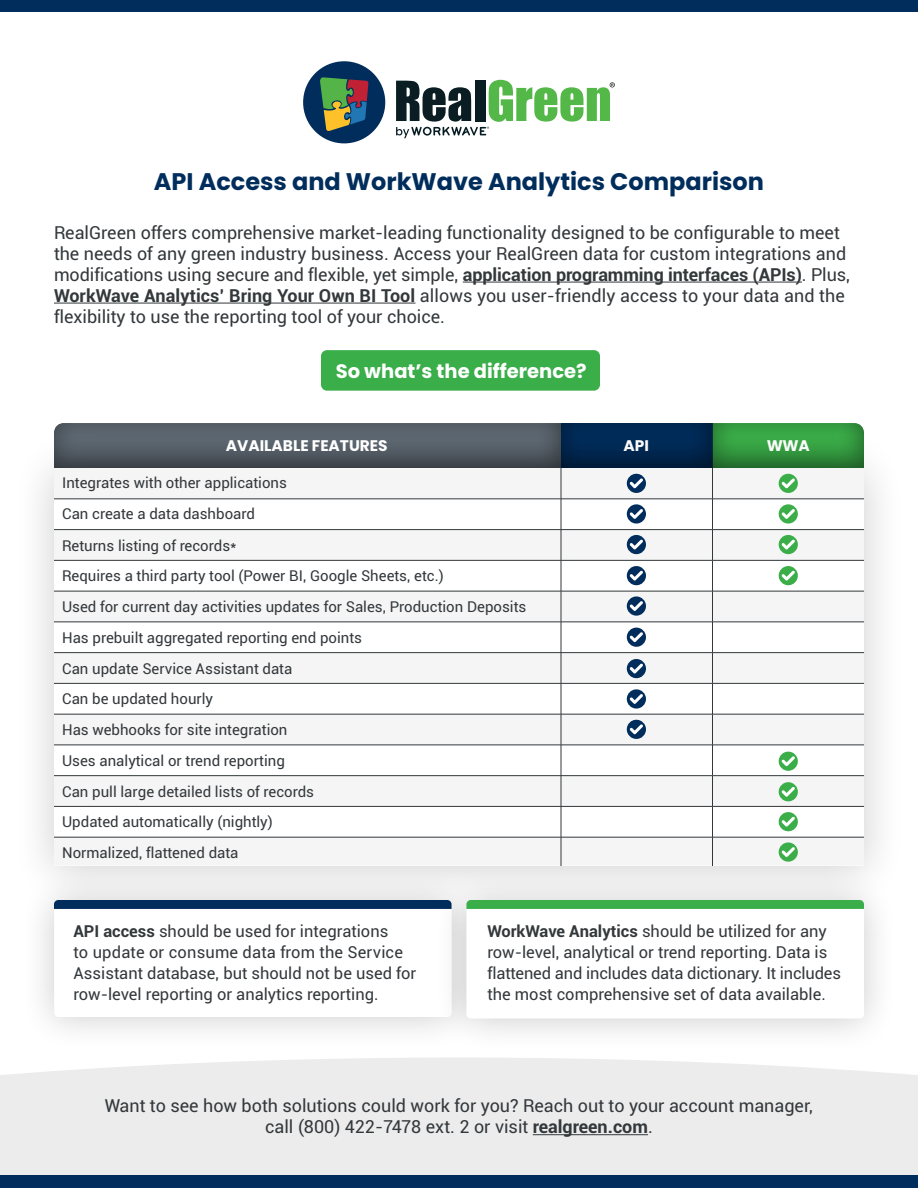
<style>
.page{position:relative;width:918px;height:1188px;background:#fff}
.page>*{position:absolute;margin:0;border:0;box-sizing:border-box;transform-origin:0 0}
.t1{font:700 24px "Poppins";color:#002d5c}
.t2{font:700 19.5px "Poppins";color:#fff}
.t3{font:18px/21px "Roboto";color:#33383b}
.t4{font:16.5px/21px "Roboto";color:#33383b}
.t5{font:700 15.45px "Poppins";color:#fff}
.t6{font:15px/30.9px "Roboto";color:#33383b}
.t7{font:12.3px "Poppins";color:#33383b}
.s1{font-weight:700}
</style>
<div class="page">
<div style="left:41px;top:413px;width:532px;height:57px;background:#000;opacity:.5"></div>
<div style="left:0;top:1058px;width:918px;height:117px;background:#ececed"></div>
<svg style="left:396px;top:80px;width:219px;height:58px"></svg>
<div style="left:303px;top:61px;width:82px;height:82px;background:#002d5c;border-radius:50%"></div>
<svg style="left:320px;top:77px;width:49px;height:54px"></svg>
<hr style="left:463px;top:282px;width:339px;height:1px;background:#33383b">
<hr style="left:54px;top:303px;width:361px;height:1px;background:#33383b">
<hr style="left:533px;top:1134px;width:115px;height:1px;background:#33383b">
<div style="left:321px;top:350px;width:279px;height:41px;background:#3aae49;border-radius:6px"></div>
<div style="left:548px;top:413px;width:178px;height:57px;background:#000;opacity:.5"></div>
<div style="left:699px;top:413px;width:179px;height:57px;background:#000;opacity:.5"></div>
<div style="left:12px;top:429px;width:894px;height:482px;background:#000;opacity:.2"></div>
<svg style="left:54px;top:468px;width:810px;height:398px;fill:#f5f5f5"></svg>
<hr style="left:561px;top:468px;width:1px;height:31px;background:#33383b">
<hr style="left:712px;top:468px;width:1px;height:31px;background:#33383b">
<hr style="left:54px;top:499px;width:507px;height:1px;background:#33383b">
<hr style="left:561px;top:499px;width:151px;height:1px;background:#33383b">
<hr style="left:561px;top:499px;width:1px;height:30px;background:#33383b">
<hr style="left:712px;top:499px;width:152px;height:1px;background:#33383b">
<hr style="left:712px;top:499px;width:1px;height:30px;background:#33383b">
<hr style="left:54px;top:529px;width:507px;height:1px;background:#33383b">
<hr style="left:561px;top:529px;width:151px;height:1px;background:#33383b">
<hr style="left:561px;top:530px;width:1px;height:30px;background:#33383b">
<hr style="left:712px;top:529px;width:152px;height:1px;background:#33383b">
<hr style="left:712px;top:530px;width:1px;height:30px;background:#33383b">
<hr style="left:54px;top:560px;width:507px;height:1px;background:#33383b">
<hr style="left:561px;top:560px;width:151px;height:1px;background:#33383b">
<hr style="left:561px;top:560px;width:1px;height:31px;background:#33383b">
<hr style="left:712px;top:560px;width:152px;height:1px;background:#33383b">
<hr style="left:712px;top:560px;width:1px;height:31px;background:#33383b">
<hr style="left:54px;top:591px;width:507px;height:1px;background:#33383b">
<hr style="left:561px;top:591px;width:151px;height:1px;background:#33383b">
<hr style="left:561px;top:591px;width:1px;height:31px;background:#33383b">
<hr style="left:712px;top:591px;width:152px;height:1px;background:#33383b">
<hr style="left:712px;top:591px;width:1px;height:31px;background:#33383b">
<hr style="left:54px;top:622px;width:507px;height:1px;background:#33383b">
<hr style="left:561px;top:622px;width:151px;height:1px;background:#33383b">
<hr style="left:561px;top:622px;width:1px;height:30px;background:#33383b">
<hr style="left:712px;top:622px;width:152px;height:1px;background:#33383b">
<hr style="left:712px;top:622px;width:1px;height:30px;background:#33383b">
<hr style="left:54px;top:652px;width:507px;height:1px;background:#33383b">
<hr style="left:561px;top:652px;width:151px;height:1px;background:#33383b">
<hr style="left:561px;top:653px;width:1px;height:30px;background:#33383b">
<hr style="left:712px;top:652px;width:152px;height:1px;background:#33383b">
<hr style="left:712px;top:653px;width:1px;height:30px;background:#33383b">
<hr style="left:54px;top:683px;width:507px;height:1px;background:#33383b">
<hr style="left:561px;top:683px;width:151px;height:1px;background:#33383b">
<hr style="left:561px;top:684px;width:1px;height:30px;background:#33383b">
<hr style="left:712px;top:683px;width:152px;height:1px;background:#33383b">
<hr style="left:712px;top:684px;width:1px;height:30px;background:#33383b">
<hr style="left:54px;top:714px;width:507px;height:1px;background:#33383b">
<hr style="left:561px;top:714px;width:151px;height:1px;background:#33383b">
<hr style="left:561px;top:714px;width:1px;height:31px;background:#33383b">
<hr style="left:712px;top:714px;width:152px;height:1px;background:#33383b">
<hr style="left:712px;top:714px;width:1px;height:31px;background:#33383b">
<hr style="left:54px;top:745px;width:507px;height:1px;background:#33383b">
<hr style="left:561px;top:745px;width:151px;height:1px;background:#33383b">
<hr style="left:561px;top:745px;width:1px;height:31px;background:#33383b">
<hr style="left:712px;top:745px;width:152px;height:1px;background:#33383b">
<hr style="left:712px;top:745px;width:1px;height:31px;background:#33383b">
<hr style="left:54px;top:775px;width:507px;height:1px;background:#33383b">
<hr style="left:561px;top:775px;width:151px;height:1px;background:#33383b">
<hr style="left:561px;top:776px;width:1px;height:30px;background:#33383b">
<hr style="left:712px;top:775px;width:152px;height:1px;background:#33383b">
<hr style="left:712px;top:776px;width:1px;height:30px;background:#33383b">
<hr style="left:54px;top:806px;width:507px;height:1px;background:#33383b">
<hr style="left:561px;top:806px;width:151px;height:1px;background:#33383b">
<hr style="left:561px;top:807px;width:1px;height:30px;background:#33383b">
<hr style="left:712px;top:806px;width:152px;height:1px;background:#33383b">
<hr style="left:712px;top:807px;width:1px;height:30px;background:#33383b">
<hr style="left:54px;top:837px;width:507px;height:1px;background:#33383b">
<hr style="left:561px;top:837px;width:151px;height:1px;background:#33383b">
<svg style="left:561px;top:837px;width:1px;height:29px"></svg>
<hr style="left:712px;top:837px;width:152px;height:1px;background:#33383b">
<svg style="left:712px;top:837px;width:1px;height:29px"></svg>
<svg style="left:627px;top:474px;width:19px;height:19px"></svg>
<svg style="left:630px;top:478px;width:13px;height:10px"></svg>
<div style="left:627px;top:504px;width:19px;height:20px;background:#002d5c;border-radius:50%"></div>
<svg style="left:630px;top:509px;width:13px;height:10px"></svg>
<svg style="left:627px;top:535px;width:19px;height:19px"></svg>
<svg style="left:630px;top:540px;width:13px;height:9px"></svg>
<div style="left:627px;top:566px;width:19px;height:19px;background:#002d5c;border-radius:50%"></div>
<svg style="left:630px;top:571px;width:13px;height:10px"></svg>
<div style="left:627px;top:596px;width:19px;height:20px;background:#002d5c;border-radius:50%"></div>
<svg style="left:630px;top:601px;width:13px;height:10px"></svg>
<div style="left:627px;top:628px;width:19px;height:19px;background:#002d5c;border-radius:50%"></div>
<svg style="left:630px;top:632px;width:13px;height:10px"></svg>
<svg style="left:627px;top:659px;width:19px;height:19px"></svg>
<svg style="left:630px;top:664px;width:13px;height:9px"></svg>
<div style="left:627px;top:689px;width:19px;height:20px;background:#002d5c;border-radius:50%"></div>
<svg style="left:630px;top:694px;width:13px;height:10px"></svg>
<div style="left:627px;top:720px;width:19px;height:19px;background:#002d5c;border-radius:50%"></div>
<svg style="left:630px;top:724px;width:13px;height:10px"></svg>
<div style="left:779px;top:474px;width:19px;height:19px;background:#3bae49;border-radius:50%"></div>
<svg style="left:782px;top:478px;width:13px;height:10px"></svg>
<svg style="left:779px;top:504px;width:19px;height:20px"></svg>
<svg style="left:782px;top:509px;width:13px;height:10px"></svg>
<svg style="left:779px;top:535px;width:19px;height:19px"></svg>
<svg style="left:782px;top:540px;width:13px;height:9px"></svg>
<div style="left:779px;top:566px;width:19px;height:19px;background:#3bae49;border-radius:50%"></div>
<svg style="left:782px;top:571px;width:13px;height:10px"></svg>
<div style="left:779px;top:782px;width:19px;height:19px;background:#3bae49;border-radius:50%"></div>
<svg style="left:782px;top:787px;width:13px;height:10px"></svg>
<div style="left:779px;top:812px;width:19px;height:19px;background:#3bae49;border-radius:50%"></div>
<svg style="left:782px;top:817px;width:13px;height:10px"></svg>
<svg style="left:779px;top:842px;width:19px;height:20px"></svg>
<svg style="left:782px;top:847px;width:13px;height:10px"></svg>
<div style="left:779px;top:752px;width:19px;height:19px;background:#3bae49;border-radius:50%"></div>
<svg style="left:782px;top:756px;width:13px;height:10px"></svg>
<div style="left:20px;top:867px;width:465px;height:185px;background:#000;opacity:.2"></div>
<div style="left:54px;top:900px;width:398px;height:117px;background:#fff;border-radius:4px"></div>
<div style="left:432px;top:867px;width:465px;height:186px;background:#000;opacity:.2"></div>
<div style="left:466px;top:900px;width:398px;height:118px;background:#fff;border-radius:4px"></div>
<svg style="left:54px;top:900px;width:398px;height:9px"></svg>
<svg style="left:466px;top:900px;width:398px;height:9px"></svg>
<div style="left:0;top:0;width:918px;height:12px;background:#002d5c"></div>
<div style="left:0;top:1175px;width:918px;height:13px;background:#002d5c"></div>
<h1 class="t1" style="left:154px;top:168px;width:612px">API Access and WorkWave Analytics Comparison</h1>
<p class="t3" style="left:54px;top:221px;width:798px">RealGreen offers comprehensive market-leading functionality designed to be configurable to meet the needs of any green industry business. Access your RealGreen data for custom integrations and modifications using secure and flexible, yet simple, <span class="s1">application programming interfaces (APIs)</span>. Plus, <span class="s1">WorkWave Analytics’ Bring Your Own BI Tool</span> allows you user-friendly access to your data and the flexibility to use the reporting tool of your choice.</p>
<p class="t2" style="left:336px;top:359px;width:252px">So what’s the difference?</p>
<p class="t5" style="left:226px;top:437px;width:163px">AVAILABLE FEATURES</p>
<p class="t6" style="left:62px;top:467px;width:466px">Integrates with other applications<br>Can create a data dashboard<br>Returns listing of records*<br>Requires a third party tool (Power BI, Google Sheets, etc.)<br>Used for current day activities updates for Sales, Production Deposits Has prebuilt aggregated reporting end points<br>Can update Service Assistant data<br>Can be updated hourly<br>Has webhooks for site integration<br>Uses analytical or trend reporting<br>Can pull large detailed lists of records<br>Updated automatically (nightly)<br>Normalized, flattened data</p>
<p class="t5" style="left:624px;top:437px;width:27px">API</p>
<p class="t5" style="left:767px;top:437px;width:45px">WWA</p>
<p class="t4" style="left:74px;top:920px;width:344px"><span class="s1">API access</span> should be used for integrations<br>to update or consume data from the Service Assistant database, but should not be used for row-level reporting or analytics reporting.</p>
<p class="t4" style="left:488px;top:920px;width:355px"><span class="s1">WorkWave Analytics</span> should be utilized for any row-level, analytical or trend reporting. Data is flattened and includes data dictionary. It includes the most comprehensive set of data available.</p>
<p class="t7" style="left:62px;top:1094px;width:246px">Support for Creating/Sending Estimates</p>
<p class="t3" style="left:105px;top:1095px;width:710px;text-align:center">Want to see how both solutions could work for you? Reach out to your account manager, call (800) 422-7478 ext. 2 or visit <span class="s1">realgreen.com</span>.</p>
</div>
